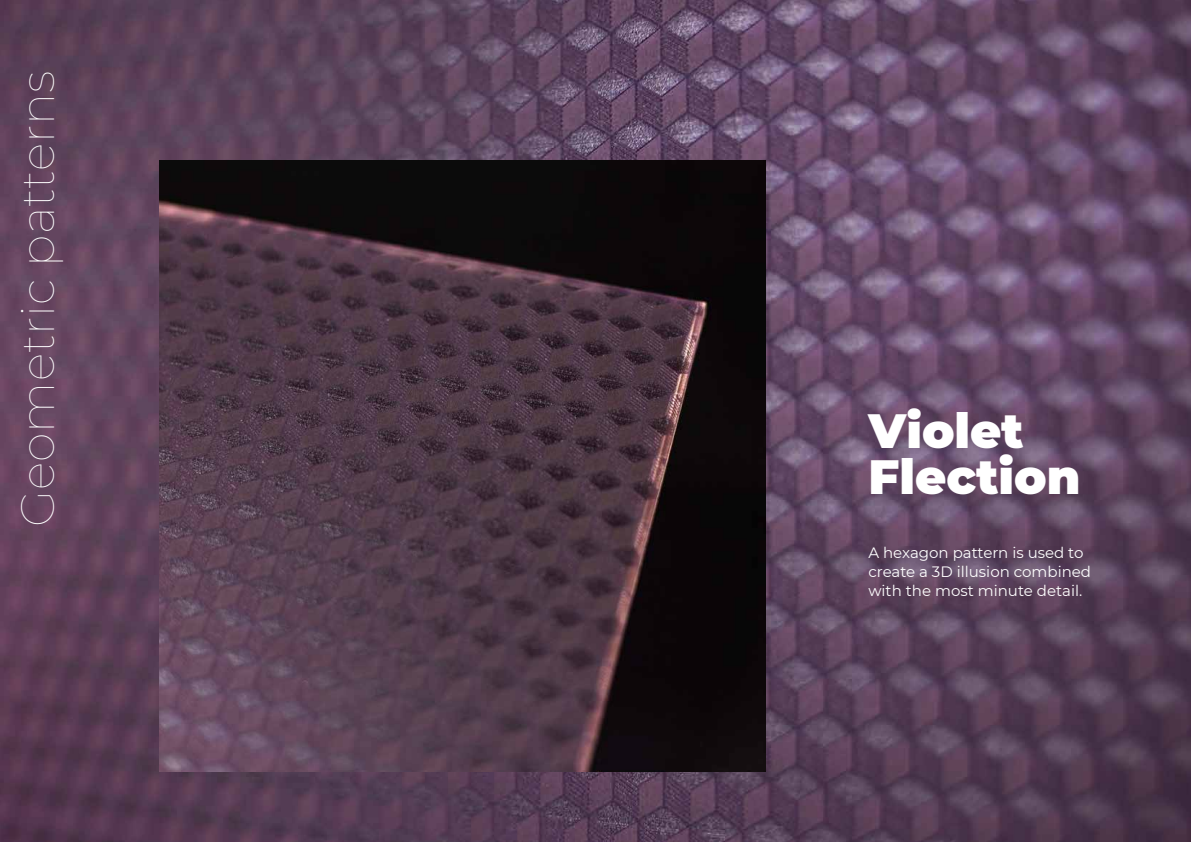
<style>
.page{position:relative;width:1191px;height:842px;background:#fff}
.page>*{position:absolute;margin:0;border:0;box-sizing:border-box;transform-origin:0 0}
.t1{font:100 48px "Montserrat";color:#fff}
.t2{font:900 48px/46px "Montserrat";color:#fff}
.t3{font:15px/19px "Montserrat";color:#fff}
</style>
<div class="page">
<img style="left:0;top:0;width:1191px;height:842px">
<img style="left:159px;top:160px;width:606px;height:611px">
<h1 class="t1" style="left:5px;top:527px;width:458px;rotate:-90deg">Geometric patterns</h1>
<h1 class="t2" style="left:868px;top:405px;width:213px">Violet<br>Flection</h1>
<p class="t3" style="left:868px;top:542px;width:224px">A hexagon pattern is used to create a 3D illusion combined with the most minute detail.</p>
</div>
